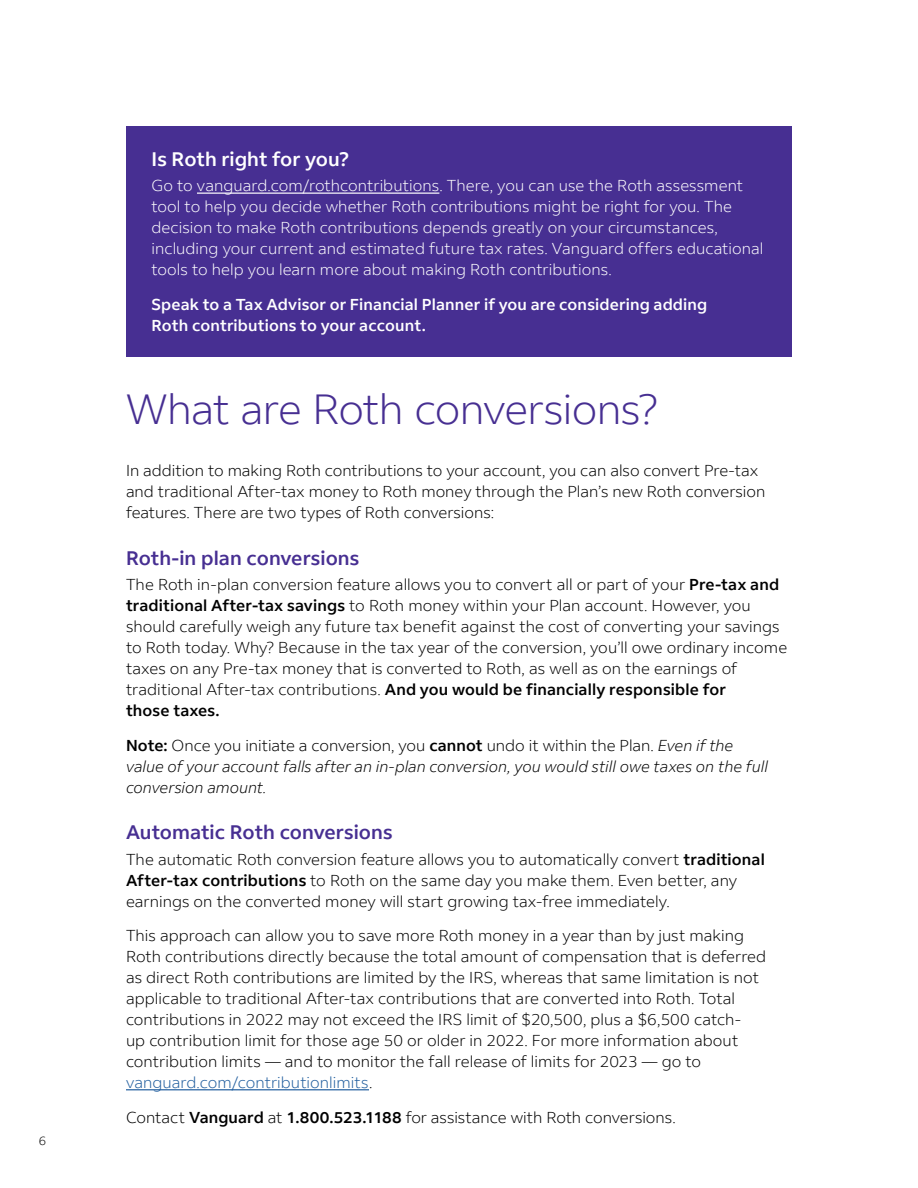
<style>
.page{position:relative;width:918px;height:1188px;background:#fff}
.page>*{position:absolute;margin:0;border:0;box-sizing:border-box;transform-origin:0 0}
.Head_A_8_5x11{font:300 42px "Fed Ex Sans";letter-spacing:-.015em;color:#472f92}
.Head_B_8_5x11{font:500 19.5px "Fed Ex Sans";color:#472f92}
.Head_B_8_5x11-2{font:500 19.5px "Fed Ex Sans";color:#fff}
.Body_Txt_8_5x11{font:300 15.75px/21px "Fed Ex Sans";letter-spacing:.005em;color:#000}
.Body_Txt_8_5x11-2{font:300 15.75px/21px "Fed Ex Sans";letter-spacing:.005em;color:#fff}
.Body_Txt_LL_8_5x11{font:300 15.75px/21px "Fed Ex Sans";color:#000}
.Body_Txt_LL_8_5x11-2{font:italic 300 15.75px/21px "Fed Ex Sans";color:#000}
.Body_Txt_8_5x11-3{font:500 15.75px/21px "Fed Ex Sans";letter-spacing:.01em;color:#fff}
.t1{font:300 12px "Fed Ex Sans";color:#000}
.s1{font-weight:500}
.s2{font-weight:500;font-style:normal}
.s3{font-style:normal}
.s4{color:#215e9e}
</style>
<div class="page">
<hr style="left:126px;top:1089px;width:243px;height:1px;background:#215e9e">
<div style="left:126px;top:126px;width:666px;height:230px;background:#472f92"></div>
<hr style="left:197px;top:193px;width:242px;height:1px;background:#fff">
<p class="t1" style="left:39px;top:1134px;width:9px">6</p>
<p class="Head_B_8_5x11-2" style="left:152px;top:148px;width:199px">Is Roth right for you?</p>
<p class="Body_Txt_8_5x11-2" style="left:152px;top:175px;width:614px">Go to vanguard.com/rothcontributions. There, you can use the Roth assessment tool to help you decide whether Roth contributions might be right for you. The decision to make Roth contributions depends greatly on your circumstances, including your current and estimated future tax rates. Vanguard offers educational tools to help you learn more about making Roth contributions.</p>
<p class="Body_Txt_8_5x11-3" style="left:152px;top:294px;width:557px">Speak to a Tax Advisor or Financial Planner if you are considering adding<br>Roth contributions to your account.</p>
<p class="Head_A_8_5x11" style="left:126px;top:385px;width:534px">What are Roth conversions?</p>
<p class="Body_Txt_LL_8_5x11" style="left:126px;top:460px;width:641px">In addition to making Roth contributions to your account, you can also convert Pre-tax and traditional After-tax money to Roth money through the Plan’s new Roth conversion features. There are two types of Roth conversions:</p>
<p class="Head_B_8_5x11" style="left:126px;top:546px;width:235px">Roth-in plan conversions</p>
<p class="Body_Txt_8_5x11" style="left:126px;top:574px;width:663px">The Roth in-plan conversion feature allows you to convert all or part of your <span class="s1">Pre-tax and traditional After-tax savings</span> to Roth money within your Plan account. However, you should carefully weigh any future tax benefit against the cost of converting your savings to Roth today. Why? Because in the tax year of the conversion, you’ll owe ordinary income taxes on any Pre-tax money that is converted to Roth, as well as on the earnings of traditional After-tax contributions. <span class="s1">And you would be financially responsible for<br>those taxes.</span></p>
<p class="Body_Txt_LL_8_5x11-2" style="left:126px;top:735px;width:643px"><span class="s2">Note:</span> <span class="s3">Once you initiate a conversion, you</span> <span class="s2">cannot</span> <span class="s3">undo it within the Plan.</span> Even if the value of your account falls after an in-plan conversion, you would still owe taxes on the full conversion amount.</p>
<p class="Head_B_8_5x11" style="left:126px;top:821px;width:268px">Automatic Roth conversions</p>
<p class="Body_Txt_8_5x11" style="left:126px;top:849px;width:640px">The automatic Roth conversion feature allows you to automatically convert <span class="s1">traditional<br>After-tax contributions</span> to Roth on the same day you make them. Even better, any earnings on the converted money will start growing tax-free immediately.</p>
<p class="Body_Txt_8_5x11" style="left:126px;top:925px;width:642px">This approach can allow you to save more Roth money in a year than by just making Roth contributions directly because the total amount of compensation that is deferred as direct Roth contributions are limited by the IRS, whereas that same limitation is not applicable to traditional After-tax contributions that are converted into Roth. Total contributions in 2022 may not exceed the IRS limit of $20,500, plus a $6,500 catch-<br>up contribution limit for those age 50 or older in 2022. For more information about contribution limits — and to monitor the fall release of limits for 2023 — go to <span class="s4">vanguard.com/contributionlimits</span>.</p>
<p class="Body_Txt_LL_8_5x11" style="left:126px;top:1107px;width:551px">Contact <span class="s1">Vanguard</span> at <span class="s1">1.800.523.1188</span> for assistance with Roth conversions.</p>
</div>
